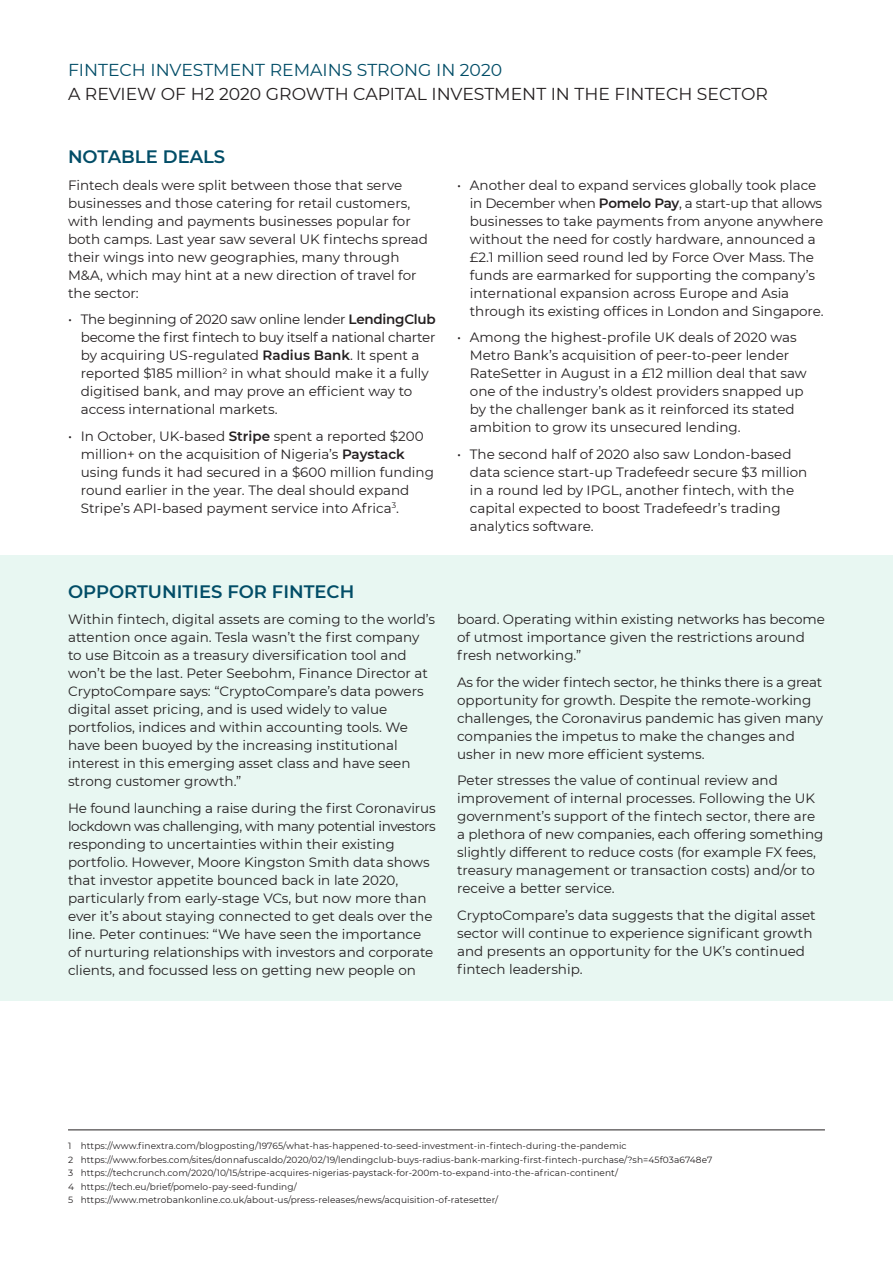
<style>
.page{position:relative;width:893px;height:1263px;background:#fff}
.page>*{position:absolute;margin:0;border:0;box-sizing:border-box;transform-origin:0 0}
.t1{font:600 18px "Montserrat";color:#024d67}
.t2{font:17.25px "Montserrat";color:#231f20}
.t3{font:17.25px "Montserrat";color:#024d67}
.Body{font:13.5px/18px "Montserrat";color:#231f20}
.t4{font:9px "Montserrat";letter-spacing:.01em;color:#231f20}
.s1{font-weight:600}
</style>
<div class="page">
<div style="left:0;top:555px;width:893px;height:445px;background:#e8f7f2"></div>
<hr style="left:68px;top:1129px;width:757px;height:1px;background:#231f20">
<p class="t3" style="left:68px;top:58px;width:436px">FINTECH INVESTMENT REMAINS STRONG IN 2020</p>
<p class="t2" style="left:68px;top:82px;width:701px">A REVIEW OF H2 2020 GROWTH CAPITAL INVESTMENT IN THE FINTECH SECTOR</p>
<h2 class="t1" style="left:68px;top:144px;width:159px">NOTABLE DEALS</h2>
<p class="Body" style="left:68px;top:175px;width:362px">Fintech deals were split between those that serve businesses and those catering for retail customers, with lending and payments businesses popular for both camps. Last year saw several UK fintechs spread their wings into new geographies, many through M&amp;A, which may hint at a new direction of travel for the sector:</p>
<p class="Body" style="left:81px;top:310px;width:356px;text-indent:-13px">• The beginning of 2020 saw online lender <span class="s1">LendingClub </span>become the first fintech to buy itself a national charter by acquiring US-regulated <span class="s1">Radius Bank</span>. It spent a reported $185 million<sup>2</sup> in what should make it a fully digitised bank, and may prove an efficient way to access international markets.</p>
<p class="Body" style="left:81px;top:426px;width:355px;text-indent:-13px">• In October, UK-based <span class="s1">Stripe</span> spent a reported $200 million+ on the acquisition of Nigeria’s <span class="s1">Paystack </span>using funds it had secured in a $600 million funding round earlier in the year. The deal should expand Stripe’s API-based payment service into Africa<sup>3</sup>.</p>
<h2 class="t1" style="left:68px;top:579px;width:288px">OPPORTUNITIES FOR FINTECH</h2>
<p class="Body" style="left:68px;top:610px;width:369px">Within fintech, digital assets are coming to the world’s attention once again. Tesla wasn’t the first company to use Bitcoin as a treasury diversification tool and won’t be the last. Peter Seebohm, Finance Director at CryptoCompare says: “CryptoCompare’s data powers digital asset pricing, and is used widely to value portfolios, indices and within accounting tools. We have been buoyed by the increasing institutional interest in this emerging asset class and have seen strong customer growth.”</p>
<p class="Body" style="left:68px;top:799px;width:369px">He found launching a raise during the first Coronavirus lockdown was challenging, with many potential investors responding to uncertainties within their existing portfolio. However, Moore Kingston Smith data shows that investor appetite bounced back in late 2020, particularly from early-stage VCs, but now more than ever it’s about staying connected to get deals over the line. Peter continues: “We have seen the importance of nurturing relationships with investors and corporate clients, and focussed less on getting new people on</p>
<p class="Body" style="left:470px;top:175px;width:355px;text-indent:-13px">• Another deal to expand services globally took place in December when <span class="s1">Pomelo Pay</span>, a start-up that allows businesses to take payments from anyone anywhere without the need for costly hardware, announced a £2.1 million seed round led by Force Over Mass. The funds are earmarked for supporting the company’s international expansion across Europe and Asia through its existing offices in London and Singapore.</p>
<p class="Body" style="left:470px;top:328px;width:338px;text-indent:-13px">• Among the highest-profile UK deals of 2020 was Metro Bank’s acquisition of peer-to-peer lender RateSetter in August in a £12 million deal that saw one of the industry’s oldest providers snapped up by the challenger bank as it reinforced its stated ambition to grow its unsecured lending.</p>
<p class="Body" style="left:470px;top:444px;width:339px;text-indent:-13px">• The second half of 2020 also saw London-based data science start-up Tradefeedr secure $3 million in a round led by IPGL, another fintech, with the capital expected to boost Tradefeedr’s trading analytics software.</p>
<p class="Body" style="left:457px;top:610px;width:369px">board. Operating within existing networks has become of utmost importance given the restrictions around fresh networking.”</p>
<p class="Body" style="left:457px;top:673px;width:368px">As for the wider fintech sector, he thinks there is a great opportunity for growth. Despite the remote-working challenges, the Coronavirus pandemic has given many companies the impetus to make the changes and usher in new more efficient systems.</p>
<p class="Body" style="left:457px;top:771px;width:368px">Peter stresses the value of continual review and improvement of internal processes. Following the UK government’s support of the fintech sector, there are a plethora of new companies, each offering something slightly different to reduce costs (for example FX fees, treasury management or transaction costs) and/or to receive a better service.</p>
<p class="Body" style="left:457px;top:906px;width:360px">CryptoCompare’s data suggests that the digital asset sector will continue to experience significant growth and presents an opportunity for the UK’s continued fintech leadership.</p>
<p class="t4" style="left:68px;top:1140px;width:560px">1 https://www.finextra.com/blogposting/19765/what-has-happened-to-seed-investment-in-fintech-during-the-pandemic</p>
<p class="t4" style="left:68px;top:1153px;width:646px">2 https://www.forbes.com/sites/donnafuscaldo/2020/02/19/lendingclub-buys-radius-bank-marking-first-fintech-purchase/?sh=45f03a6748e7</p>
<p class="t4" style="left:68px;top:1167px;width:551px">3 https://techcrunch.com/2020/10/15/stripe-acquires-nigerias-paystack-for-200m-to-expand-into-the-african-continent/</p>
<p class="t4" style="left:68px;top:1180px;width:230px">4 https://tech.eu/brief/pomelo-pay-seed-funding/</p>
<p class="t4" style="left:68px;top:1194px;width:432px">5 https://www.metrobankonline.co.uk/about-us/press-releases/news/acquisition-of-ratesetter/</p>
</div>
